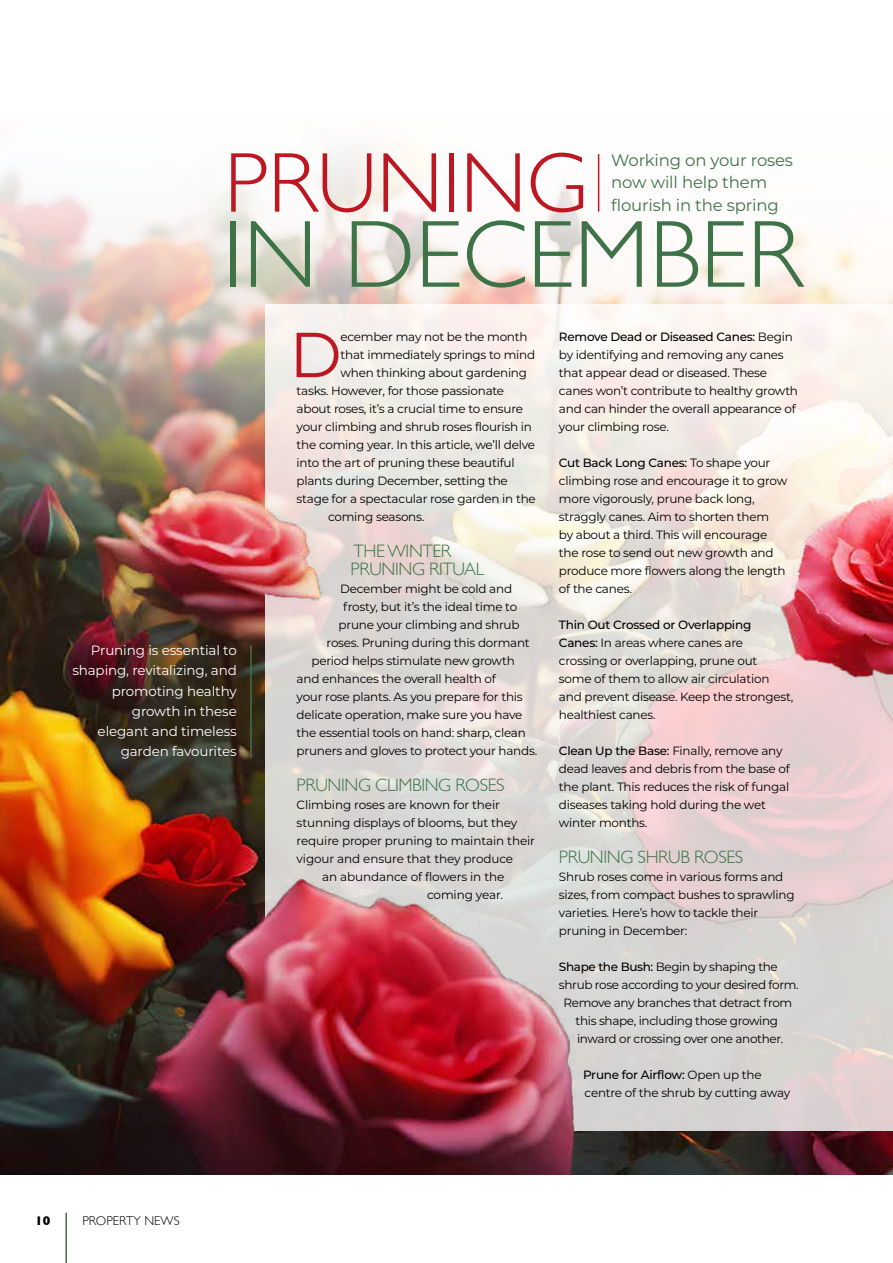
<style>
.page{position:relative;width:893px;height:1263px;background:#fff}
.page>*{position:absolute;margin:0;border:0;box-sizing:border-box;transform-origin:0 0}
.t1{font:300 96px "Gill Sans";color:#3e7348}
.t2{font:300 85.5px "Gill Sans";color:#bd1822}
.t3{font:63.45px "Montserrat";color:#bd1822}
.t4{font:300 18px/18px "Gill Sans";letter-spacing:-.02em;color:#3e7348}
.t5{font:16.5px/22.5px "Montserrat";letter-spacing:-.01em;color:#3e7348}
.t6{font:13.5px/20.2px "Montserrat";letter-spacing:-.01em;color:#fff;text-align:right}
.t7{font:300 12.75px "Gill Sans";color:#000}
.t8{font:700 12.75px "Gill Sans";color:#000}
.t9{font:12px/18px "Montserrat";letter-spacing:-.02em;color:#000}
.s1{font-weight:500}
</style>
<div class="page">
<img style="left:0;top:147px;width:893px;height:1027px">
<svg style="left:266px;top:304px;width:627px;height:827px;background:#dec4c4"></svg>
<hr style="left:65px;top:1213px;width:2px;height:50px;background:#3e7348">
<hr style="left:250px;top:645px;width:2px;height:113px;background:#3e7348">
<hr style="left:598px;top:154px;width:1px;height:58px;background:#bd1822">
<h2 class="t2" style="left:225px;top:116px;width:365px">PRUNING</h2>
<h1 class="t1" style="left:223px;top:180px;width:580px">IN DECEMBER</h1>
<h3 class="t5" style="left:611px;top:148px;width:183px">Working on your roses now will help them flourish in the spring</h3>
<p class="t6" style="left:72px;top:640px;width:166px">Pruning is essential to shaping, revitalizing, and promoting healthy growth in these<br>elegant and timeless garden favourites</p>
<p class="t8" style="left:35px;top:1211px;width:17px">10</p>
<p class="t7" style="left:82px;top:1211px;width:99px">PROPERTY NEWS</p>
<h3 class="t3" style="left:289px;top:311px;width:54px">D</h3>
<p class="t9" style="left:340px;top:327px;width:189px">ecember may not be the month</p>
<p class="t9" style="left:340px;top:345px;width:196px">that immediately springs to mind</p>
<p class="t9" style="left:340px;top:363px;width:188px">when thinking about gardening</p>
<p class="t9" style="left:297px;top:381px;width:209px">tasks. However, for those passionate</p>
<p class="t9" style="left:297px;top:399px;width:228px">about roses, it’s a crucial time to ensure</p>
<p class="t9" style="left:297px;top:417px;width:237px">your climbing and shrub roses flourish in</p>
<p class="t9" style="left:297px;top:435px;width:240px">the coming year. In this article, we’ll delve</p>
<p class="t9" style="left:297px;top:453px;width:220px">into the art of pruning these beautiful</p>
<p class="t9" style="left:297px;top:471px;width:213px">plants during December, setting the</p>
<p class="t9" style="left:297px;top:489px;width:241px">stage for a spectacular rose garden in the</p>
<p class="t9" style="left:328px;top:507px;width:98px">coming seasons.</p>
<h3 class="t4" style="left:351px;top:541px;width:135px">THE WINTER<br>PRUNING RITUAL</h3>
<p class="t9" style="left:340px;top:579px;width:174px">December might be cold and</p>
<p class="t9" style="left:343px;top:597px;width:176px">frosty, but it’s the ideal time to</p>
<p class="t9" style="left:339px;top:615px;width:182px">prune your climbing and shrub</p>
<p class="t9" style="left:327px;top:633px;width:205px">roses. Pruning during this dormant</p>
<p class="t9" style="left:312px;top:651px;width:205px">period helps stimulate new growth</p>
<p class="t9" style="left:297px;top:669px;width:201px">and enhances the overall health of</p>
<p class="t9" style="left:297px;top:687px;width:228px">your rose plants. As you prepare for this</p>
<p class="t9" style="left:297px;top:705px;width:227px">delicate operation, make sure you have</p>
<p class="t9" style="left:297px;top:723px;width:231px">the essential tools on hand: sharp, clean</p>
<p class="t9" style="left:297px;top:741px;width:242px">pruners and gloves to protect your hands.</p>
<h3 class="t4" style="left:297px;top:775px;width:210px">PRUNING CLIMBING ROSES</h3>
<p class="t9" style="left:297px;top:795px;width:205px">Climbing roses are known for their</p>
<p class="t9" style="left:297px;top:813px;width:222px">stunning displays of blooms, but they</p>
<p class="t9" style="left:297px;top:831px;width:240px">require proper pruning to maintain their</p>
<p class="t9" style="left:297px;top:849px;width:218px">vigour and ensure that they produce</p>
<p class="t9" style="left:322px;top:867px;width:184px">an abundance of flowers in the</p>
<p class="t9" style="left:427px;top:885px;width:78px">coming year.</p>
<p class="t9" style="left:559px;top:327px;width:241px"><span class="s1">Remove Dead or Diseased Canes:</span> Begin by identifying and removing any canes that appear dead or diseased. These canes won’t contribute to healthy growth and can hinder the overall appearance of your climbing rose.</p>
<p class="t9" style="left:559px;top:453px;width:230px"><span class="s1">Cut Back Long Canes:</span> To shape your climbing rose and encourage it to grow more vigorously, prune back long, straggly canes. Aim to shorten them<br>by about a third. This will encourage the rose to send out new growth and produce more flowers along the length of the canes.</p>
<p class="t9" style="left:559px;top:615px;width:236px"><span class="s1">Thin Out Crossed or Overlapping<br>Canes:</span> In areas where canes are crossing or overlapping, prune out<br>some of them to allow air circulation and prevent disease. Keep the strongest, healthiest canes.</p>
<p class="t9" style="left:559px;top:741px;width:232px"><span class="s1">Clean Up the Base:</span> Finally, remove any dead leaves and debris from the base of the plant. This reduces the risk of fungal diseases taking hold during the wet winter months.</p>
<h3 class="t4" style="left:559px;top:847px;width:186px">PRUNING SHRUB ROSES</h3>
<p class="t9" style="left:559px;top:867px;width:237px">Shrub roses come in various forms and sizes, from compact bushes to sprawling varieties. Here’s how to tackle their pruning in December:</p>
<p class="t9" style="left:559px;top:957px;width:220px"><span class="s1">Shape the Bush:</span> Begin by shaping the</p>
<p class="t9" style="left:559px;top:975px;width:241px">shrub rose according to your desired form.</p>
<p class="t9" style="left:564px;top:993px;width:230px">Remove any branches that detract from</p>
<p class="t9" style="left:576px;top:1011px;width:204px">this shape, including those growing</p>
<p class="t9" style="left:577px;top:1029px;width:208px">inward or crossing over one another.</p>
<p class="t9" style="left:583px;top:1065px;width:209px"><span class="s1">Prune for Airflow:</span> Open up the centre of the shrub by cutting away</p>
</div>
